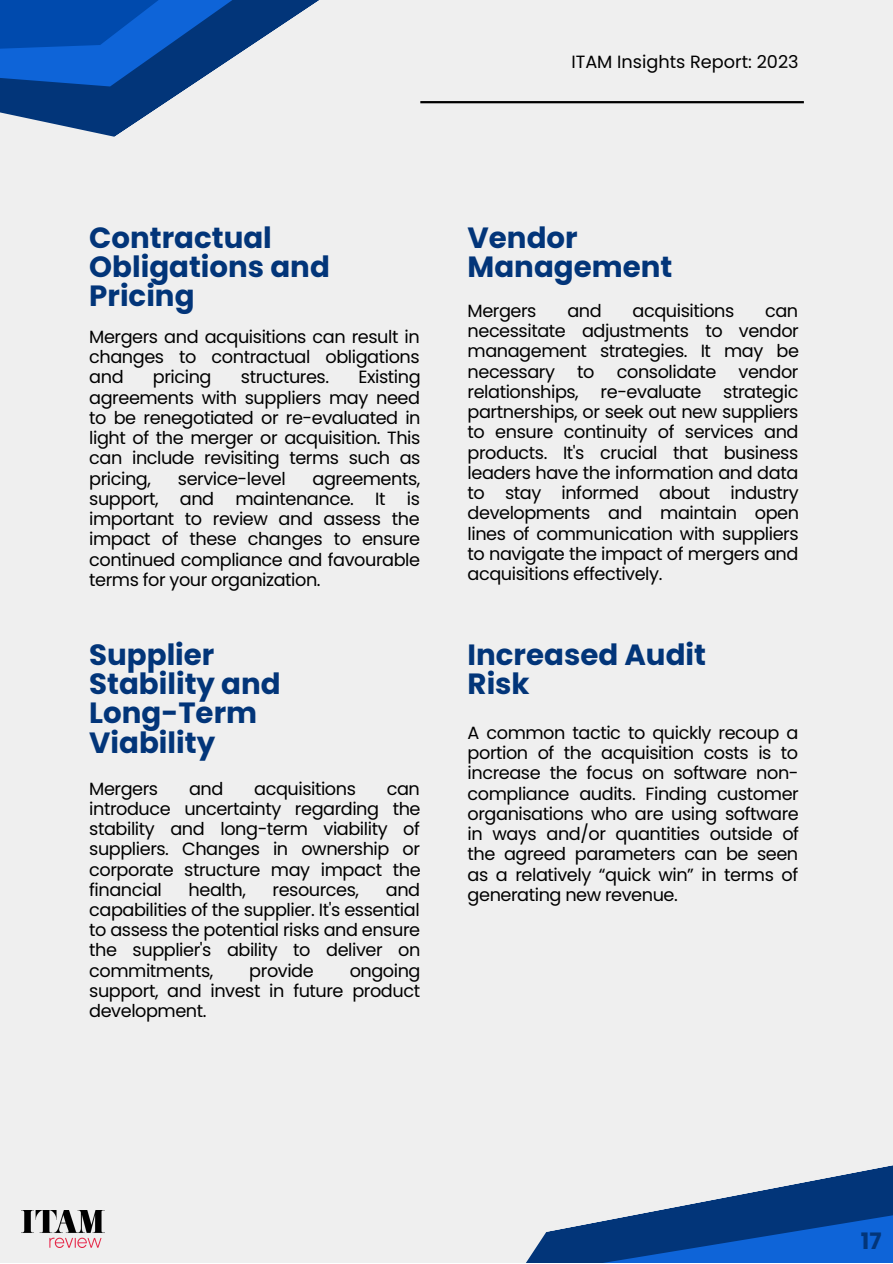
<style>
.page{position:relative;width:893px;height:1264px;background:#fff}
.page>*{position:absolute;margin:0;border:0;box-sizing:border-box;transform-origin:0 0}
.t1{font:700 29.25px/29.1px "Poppins";color:#023579}
.t2{font:700 22.65px "Poppins";color:#023579}
.t3{font:17.7px/20.2px "Poppins";letter-spacing:-.025em;color:#000;text-align:justify}
.t4{font:17.7px "Poppins";color:#000}
</style>
<div class="page">
<div style="left:0;top:0;width:892px;height:1262px;background:#efefef"></div>
<svg style="left:526px;top:1173px;width:366px;height:89px"></svg>
<svg style="left:0;top:0;width:483px;height:137px"></svg>
<hr style="left:420px;top:101px;width:383px;height:2px;background:#000">
<img style="left:21px;top:1210px;width:83px;height:36px">
<p class="t4" style="left:571px;top:49px;width:229px">ITAM Insights Report: 2023</p>
<p class="t1" style="left:89px;top:223px;width:242px">Contractual<br>Obligations and<br>Pricing</p>
<p class="t3" style="left:89px;top:326px;width:332px">Mergers and acquisitions can result in changes to contractual obligations and</p>
<p class="t3" style="left:89px;top:367px;width:333px;text-indent:269px">Existing agreements with suppliers may need to be renegotiated or re-evaluated in light of the merger or acquisition. This can include revisiting terms such as pricing,</p>
<p class="t3" style="left:153px;top:367px;width:60px">pricing</p>
<p class="t3" style="left:241px;top:367px;width:90px">structures.</p>
<p class="t3" style="left:178px;top:468px;width:109px">service-level</p>
<p class="t3" style="left:89px;top:468px;width:332px;text-indent:223px">agreements, support, and maintenance. It is important to review and assess the impact of these changes to ensure continued compliance and favourable terms for your organization.</p>
<p class="t1" style="left:89px;top:640px;width:193px">Supplier<br>Stability and<br>Long-Term<br>Viability</p>
<p class="t3" style="left:89px;top:778px;width:70px">Mergers</p>
<p class="t3" style="left:189px;top:778px;width:36px">and</p>
<p class="t3" style="left:254px;top:778px;width:103px">acquisitions</p>
<p class="t3" style="left:89px;top:778px;width:333px;text-indent:297px">can introduce uncertainty regarding the stability and long-term viability of suppliers. Changes in ownership or corporate structure may impact the financial</p>
<p class="t3" style="left:89px;top:879px;width:332px;text-indent:296px">and capabilities of the supplier. It's essential to assess the potential risks and ensure the supplier's ability to deliver on commitments,</p>
<p class="t3" style="left:189px;top:879px;width:59px">health,</p>
<p class="t3" style="left:272px;top:879px;width:88px">resources,</p>
<p class="t3" style="left:89px;top:960px;width:333px;text-indent:260px">ongoing support, and invest in future product development.</p>
<p class="t3" style="left:249px;top:960px;width:66px">provide</p>
<p class="t1" style="left:467px;top:223px;width:206px">Vendor<br>Management</p>
<p class="t3" style="left:467px;top:300px;width:70px">Mergers</p>
<p class="t3" style="left:567px;top:300px;width:36px">and</p>
<p class="t3" style="left:632px;top:300px;width:103px">acquisitions</p>
<p class="t3" style="left:467px;top:300px;width:333px;text-indent:297px">can necessitate adjustments to vendor management strategies. It may be necessary</p>
<p class="t3" style="left:577px;top:361px;width:19px">to</p>
<p class="t3" style="left:616px;top:361px;width:101px">consolidate</p>
<p class="t3" style="left:467px;top:361px;width:333px;text-indent:271px">vendor relationships, re-evaluate strategic partnerships, or seek out new suppliers to ensure continuity of services and products. It's crucial that business leaders have the information and data to stay informed about industry developments and maintain open lines of communication with suppliers to navigate the impact of mergers and acquisitions effectively.</p>
<p class="t1" style="left:467px;top:640px;width:240px">Increased Audit<br>Risk</p>
<p class="t3" style="left:467px;top:722px;width:333px">A common tactic to quickly recoup a portion of the acquisition costs is to increase the focus on software non&shy;compliance audits. Finding customer organisations who are using software in ways and/or quantities outside of the agreed parameters can be seen as a relatively “quick win” in terms of generating new revenue.</p>
<p class="t2" style="left:860px;top:1224px;width:22px">17</p>
</div>
